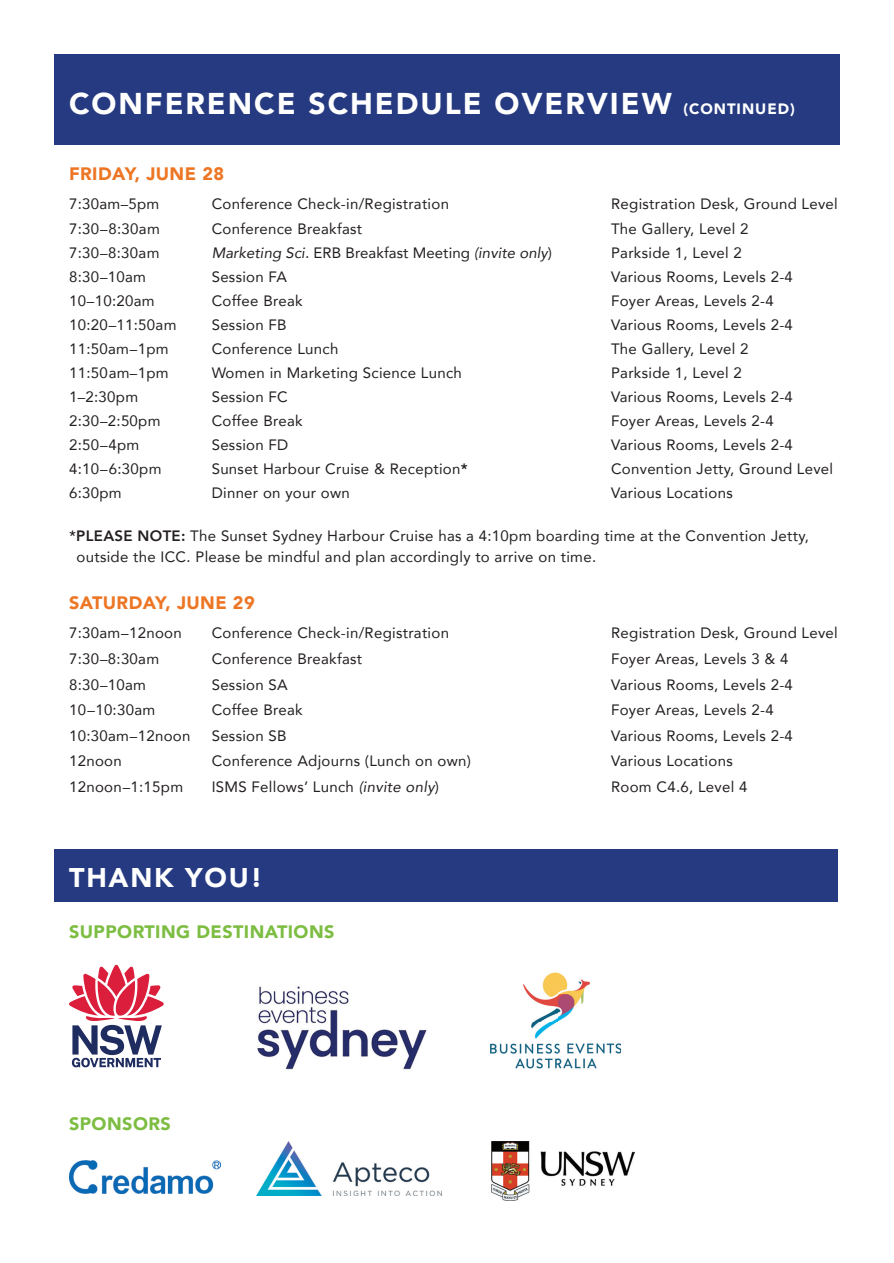
<style>
.page{position:relative;width:894px;height:1263px;background:#fff}
.page>*{position:absolute;margin:0;border:0;box-sizing:border-box;transform-origin:0 0}
.t1{font:900 30px "Avenir";letter-spacing:.065em;color:#fff}
.t2{font:900 27px "Avenir";letter-spacing:.065em;color:#fff}
.Subheader{font:900 18px "Avenir";letter-spacing:.025em;color:#7cbd42}
.Subheader-2{font:900 18px "Avenir";letter-spacing:.025em;color:#ed7625}
.Body_Copy_Light{font:15px "Avenir";letter-spacing:.02em;color:#231f20}
.Body_Copy_Light-2{font:italic 15px "Avenir";letter-spacing:.005em;color:#231f20}
.s1{font-size:15px}
.s2{font-style:normal}
.s3{font-style:inherit}
.s4{font-weight:800}
.s5{font-weight:500}
.s6{font-style:italic}
</style>
<div class="page">
<div style="left:54px;top:54px;width:784px;height:90px;background:#253a80"></div>
<div style="left:54px;top:849px;width:783px;height:53px;background:#253a80"></div>
<svg style="left:69px;top:965px;width:95px;height:102px"></svg>
<img style="left:257px;top:986px;width:170px;height:84px">
<img style="left:490px;top:972px;width:130px;height:97px">
<img style="left:69px;top:1160px;width:152px;height:33px">
<img style="left:256px;top:1141px;width:185px;height:54px">
<img style="left:491px;top:1141px;width:142px;height:59px">
<p class="t1" style="left:69px;top:78px;width:727px">CONFERENCE SCHEDULE OVERVIEW <span class="s1">(CONTINUED)</span></p>
<p class="Subheader-2" style="left:69px;top:158px;width:156px">FRIDAY, JUNE 28</p>
<p class="Body_Copy_Light" style="left:69px;top:192px;width:92px">7:30am–5pm</p>
<p class="Body_Copy_Light" style="left:212px;top:192px;width:239px">Conference Check-in/Registration</p>
<p class="Body_Copy_Light" style="left:610px;top:192px;width:228px">Registration Desk, Ground Level</p>
<p class="Body_Copy_Light" style="left:69px;top:217px;width:92px">7:30–8:30am</p>
<p class="Body_Copy_Light" style="left:212px;top:217px;width:152px">Conference Breakfast</p>
<p class="Body_Copy_Light" style="left:610px;top:217px;width:139px">The Gallery, Level 2</p>
<p class="Body_Copy_Light" style="left:69px;top:241px;width:92px">7:30–8:30am</p>
<p class="Body_Copy_Light-2" style="left:212px;top:244px;width:341px">Marketing Sci. <span class="s2">ERB Breakfast Meeting</span> <span class="s3">(</span>invite only<span class="s2">)</span></p>
<p class="Body_Copy_Light" style="left:610px;top:241px;width:132px">Parkside 1, Level 2</p>
<p class="Body_Copy_Light" style="left:69px;top:265px;width:78px">8:30–10am</p>
<p class="Body_Copy_Light" style="left:212px;top:265px;width:77px">Session FA</p>
<p class="Body_Copy_Light" style="left:610px;top:265px;width:183px">Various Rooms, Levels 2-4</p>
<p class="Body_Copy_Light" style="left:69px;top:289px;width:87px">10–10:20am</p>
<p class="Body_Copy_Light" style="left:212px;top:289px;width:92px">Coffee Break</p>
<p class="Body_Copy_Light" style="left:610px;top:289px;width:164px">Foyer Areas, Levels 2-4</p>
<p class="Body_Copy_Light" style="left:69px;top:313px;width:109px">10:20–11:50am</p>
<p class="Body_Copy_Light" style="left:212px;top:313px;width:76px">Session FB</p>
<p class="Body_Copy_Light" style="left:610px;top:313px;width:183px">Various Rooms, Levels 2-4</p>
<p class="Body_Copy_Light" style="left:69px;top:337px;width:101px">11:50am–1pm</p>
<p class="Body_Copy_Light" style="left:212px;top:337px;width:128px">Conference Lunch</p>
<p class="Body_Copy_Light" style="left:610px;top:337px;width:139px">The Gallery, Level 2</p>
<p class="Body_Copy_Light" style="left:69px;top:361px;width:101px">11:50am–1pm</p>
<p class="Body_Copy_Light" style="left:212px;top:361px;width:251px">Women in Marketing Science Lunch</p>
<p class="Body_Copy_Light" style="left:610px;top:361px;width:132px">Parkside 1, Level 2</p>
<p class="Body_Copy_Light" style="left:69px;top:385px;width:71px">1–2:30pm</p>
<p class="Body_Copy_Light" style="left:212px;top:385px;width:78px">Session FC</p>
<p class="Body_Copy_Light" style="left:610px;top:385px;width:183px">Various Rooms, Levels 2-4</p>
<p class="Body_Copy_Light" style="left:69px;top:409px;width:93px">2:30–2:50pm</p>
<p class="Body_Copy_Light" style="left:212px;top:409px;width:92px">Coffee Break</p>
<p class="Body_Copy_Light" style="left:610px;top:409px;width:164px">Foyer Areas, Levels 2-4</p>
<p class="Body_Copy_Light" style="left:69px;top:433px;width:72px">2:50–4pm</p>
<p class="Body_Copy_Light" style="left:212px;top:433px;width:78px">Session FD</p>
<p class="Body_Copy_Light" style="left:610px;top:433px;width:183px">Various Rooms, Levels 2-4</p>
<p class="Body_Copy_Light" style="left:69px;top:457px;width:94px">4:10–6:30pm</p>
<p class="Body_Copy_Light" style="left:212px;top:457px;width:257px">Sunset Harbour Cruise &amp; Reception<span class="s4">*</span></p>
<p class="Body_Copy_Light" style="left:610px;top:457px;width:223px">Convention Jetty, Ground Level</p>
<p class="Body_Copy_Light" style="left:69px;top:481px;width:54px">6:30pm</p>
<p class="Body_Copy_Light" style="left:212px;top:481px;width:139px">Dinner on your own</p>
<p class="Body_Copy_Light" style="left:610px;top:481px;width:123px">Various Locations</p>
<p class="Body_Copy_Light" style="left:69px;top:524px;width:741px"><span class="s5">*</span><span class="s4">PLEASE NOTE:</span> The Sunset Sydney Harbour Cruise has a 4:10pm boarding time at the Convention Jetty,</p>
<p class="Body_Copy_Light" style="left:76px;top:545px;width:521px">outside the ICC. Please be mindful and plan accordingly to arrive on time.</p>
<p class="Subheader-2" style="left:69px;top:587px;width:187px">SATURDAY, JUNE 29</p>
<p class="Body_Copy_Light" style="left:69px;top:621px;width:114px">7:30am–12noon</p>
<p class="Body_Copy_Light" style="left:212px;top:621px;width:239px">Conference Check-in/Registration</p>
<p class="Body_Copy_Light" style="left:610px;top:621px;width:228px">Registration Desk, Ground Level</p>
<p class="Body_Copy_Light" style="left:69px;top:647px;width:92px">7:30–8:30am</p>
<p class="Body_Copy_Light" style="left:212px;top:647px;width:152px">Conference Breakfast</p>
<p class="Body_Copy_Light" style="left:610px;top:647px;width:179px">Foyer Areas, Levels 3 &amp; 4</p>
<p class="Body_Copy_Light" style="left:69px;top:672px;width:78px">8:30–10am</p>
<p class="Body_Copy_Light" style="left:212px;top:672px;width:78px">Session SA</p>
<p class="Body_Copy_Light" style="left:610px;top:672px;width:183px">Various Rooms, Levels 2-4</p>
<p class="Body_Copy_Light" style="left:69px;top:698px;width:88px">10–10:30am</p>
<p class="Body_Copy_Light" style="left:212px;top:698px;width:92px">Coffee Break</p>
<p class="Body_Copy_Light" style="left:610px;top:698px;width:164px">Foyer Areas, Levels 2-4</p>
<p class="Body_Copy_Light" style="left:69px;top:723px;width:123px">10:30am–12noon</p>
<p class="Body_Copy_Light" style="left:212px;top:723px;width:76px">Session SB</p>
<p class="Body_Copy_Light" style="left:610px;top:723px;width:183px">Various Rooms, Levels 2-4</p>
<p class="Body_Copy_Light" style="left:69px;top:749px;width:54px">12noon</p>
<p class="Body_Copy_Light" style="left:212px;top:749px;width:261px">Conference Adjourns (Lunch on own)</p>
<p class="Body_Copy_Light" style="left:610px;top:749px;width:123px">Various Locations</p>
<p class="Body_Copy_Light" style="left:69px;top:774px;width:116px">12noon–1:15pm</p>
<p class="Body_Copy_Light" style="left:212px;top:774px;width:229px">ISMS Fellows’ Lunch <span class="s6">(</span><span class="s6">invite only</span>)</p>
<p class="Body_Copy_Light" style="left:610px;top:774px;width:138px">Room C4.6, Level 4</p>
<p class="t2" style="left:69px;top:854px;width:195px">THANK YOU!</p>
<p class="Subheader" style="left:69px;top:916px;width:267px">SUPPORTING DESTINATIONS</p>
<p class="Subheader" style="left:69px;top:1108px;width:103px">SPONSORS</p>
</div>
